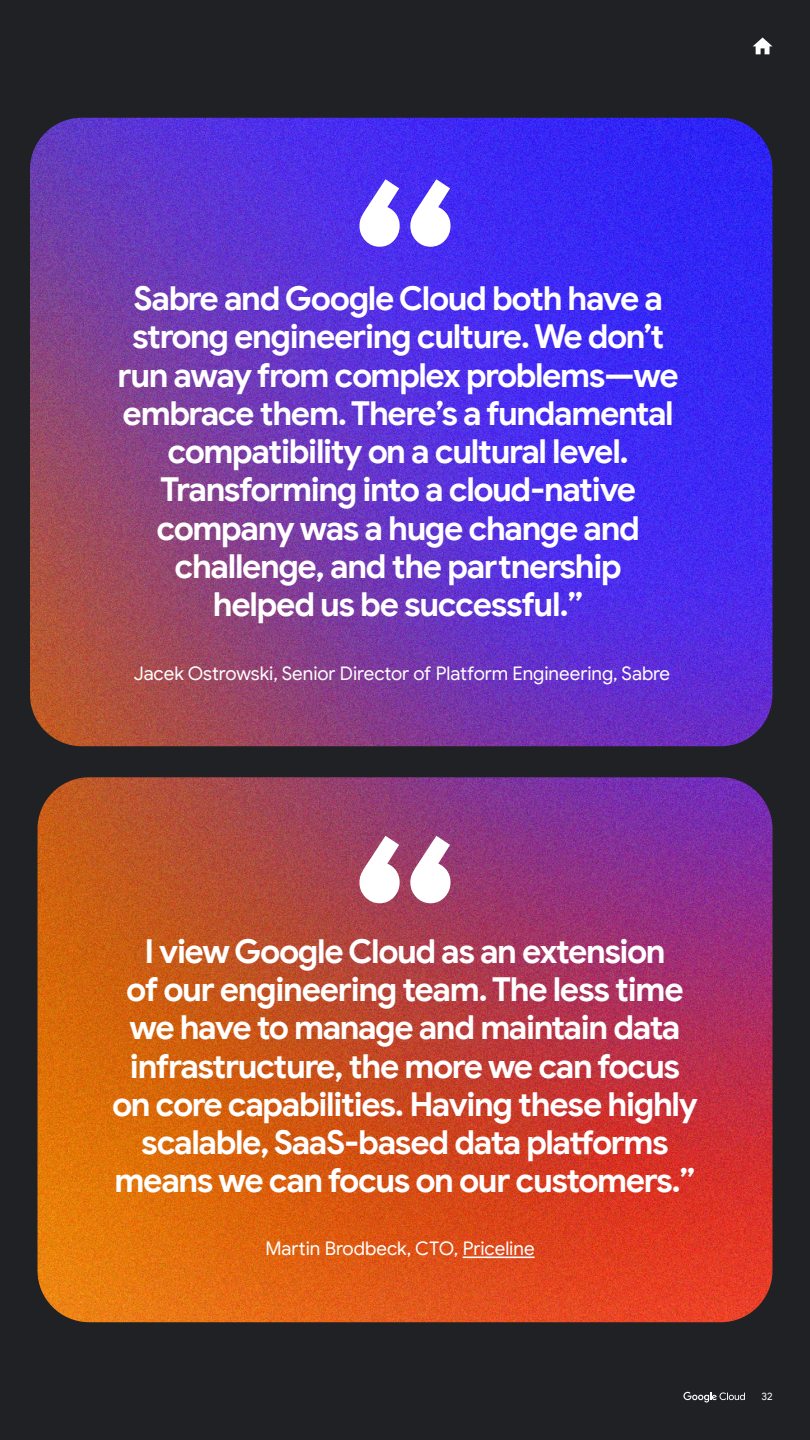
<style>
.page{position:relative;width:810px;height:1440px;background:#202124}
.page>*{position:absolute;margin:0;border:0;box-sizing:border-box;transform-origin:0 0}
.t1{font:700 33px/38.2px "Google Sans";letter-spacing:-.04em;color:#fff;text-align:center}
.t2{font:18.75px "Google Sans";color:#fff}
.t3{font:10.5px "Google Sans";color:#fff}
</style>
<div class="page">
<img style="left:38px;top:777px;width:734px;height:545px">
<img style="left:30px;top:118px;width:742px;height:628px">
<hr style="left:463px;top:1257px;width:72px;height:1px;background:#fff">
<svg style="left:359px;top:179px;width:92px;height:68px;background:#afa2f8"></svg>
<svg style="left:359px;top:836px;width:92px;height:67px;background:#d4abbd"></svg>
<svg style="left:683px;top:1392px;width:62px;height:11px"></svg>
<svg style="left:753px;top:37px;width:20px;height:17px"></svg>
<p class="t1" style="left:118px;top:280px;width:563px">Sabre and Google Cloud both have a strong engineering culture. We don’t run away from complex problems—we embrace them. There’s a fundamental compatibility on a cultural level.<br>Transforming into a cloud-native company was a huge change and challenge, and the partnership<br>helped us be successful.”</p>
<p class="t2" style="left:134px;top:662px;width:538px">Jacek Ostrowski, Senior Director of Platform Engineering, Sabre</p>
<p class="t1" style="left:112px;top:933px;width:587px">I view Google Cloud as an extension<br>of our engineering team. The less time we have to manage and maintain data infrastructure, the more we can focus on core capabilities. Having these highly scalable, SaaS-based data platforms means we can focus on our customers.”</p>
<p class="t2" style="left:266px;top:1237px;width:270px">Martin Brodbeck, CTO, Priceline</p>
<p class="t3" style="left:762px;top:1390px;width:13px">32</p>
</div>
